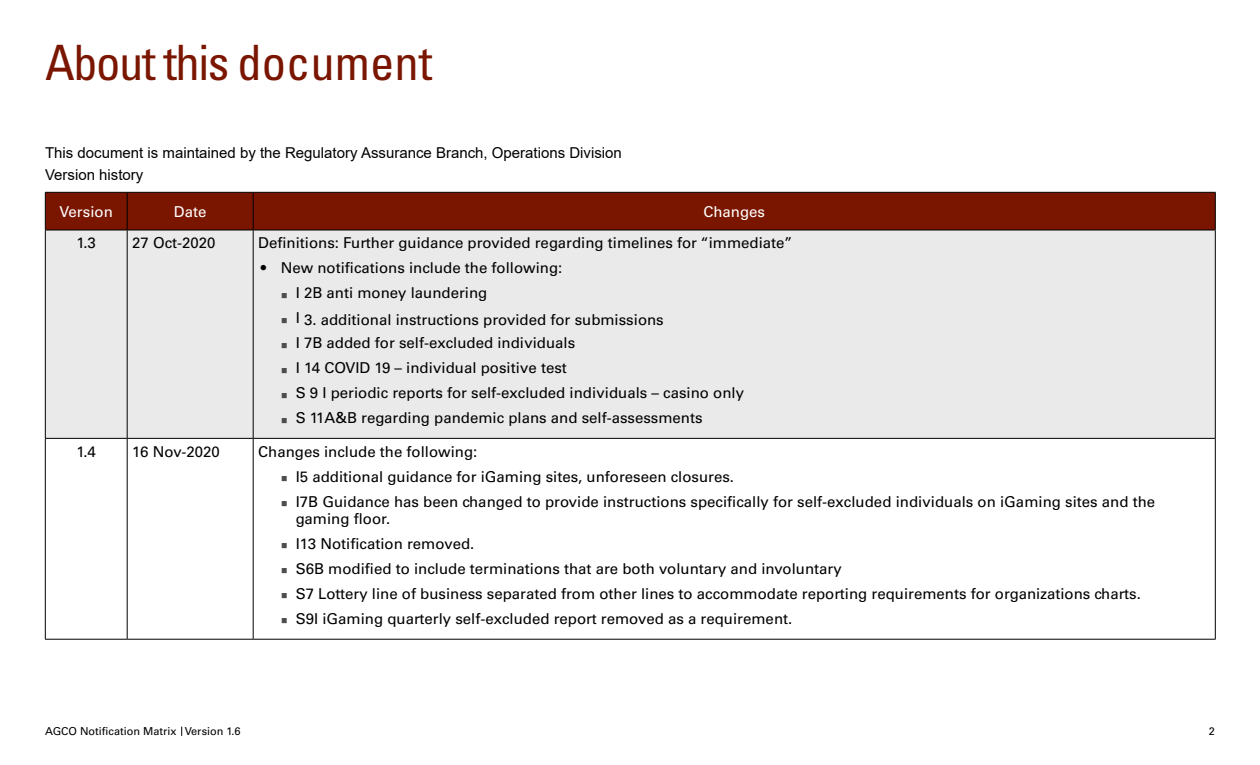
<style>
.page{position:relative;width:1260px;height:765px;background:#fff}
.page>*{position:absolute;margin:0;border:0;box-sizing:border-box;transform-origin:0 0}
.Page_Headers{font:condensed 48.75px "Univers LT Std";letter-spacing:-.015em;color:#7a1600}
.Body_Copy{font:15px/17.5px "Univers LT Std";color:#000}
.Body_Copy-2{font:15px "Arial";color:#000}
.Body_Copy-3{font:15px "Univers LT Std";color:#fff}
.t1{font:11px "Univers LT Std";color:#000}
.s1{font-family:"Minion Pro";font-size:17.5px;color:#4d4d4f}
</style>
<div class="page">
<div style="left:46px;top:193px;width:1169px;height:37px;background:#7a1600"></div>
<div style="left:46px;top:231px;width:1169px;height:207px;background:#eaeaeb"></div>
<hr style="left:45px;top:192px;width:82px;height:1px;background:#000">
<hr style="left:45px;top:193px;width:1px;height:37px;background:#000">
<hr style="left:127px;top:192px;width:126px;height:1px;background:#000">
<hr style="left:127px;top:193px;width:1px;height:37px;background:#000">
<hr style="left:253px;top:192px;width:963px;height:1px;background:#000">
<hr style="left:253px;top:193px;width:1px;height:37px;background:#000">
<hr style="left:1215px;top:193px;width:1px;height:37px;background:#000">
<hr style="left:45px;top:230px;width:82px;height:1px;background:#000">
<hr style="left:45px;top:230px;width:1px;height:208px;background:#000">
<hr style="left:127px;top:230px;width:126px;height:1px;background:#000">
<hr style="left:127px;top:230px;width:1px;height:208px;background:#000">
<hr style="left:253px;top:230px;width:963px;height:1px;background:#000">
<hr style="left:253px;top:230px;width:1px;height:208px;background:#000">
<hr style="left:1215px;top:230px;width:1px;height:208px;background:#000">
<hr style="left:45px;top:438px;width:82px;height:1px;background:#000">
<hr style="left:45px;top:439px;width:1px;height:200px;background:#000">
<hr style="left:127px;top:438px;width:126px;height:1px;background:#000">
<hr style="left:127px;top:439px;width:1px;height:200px;background:#000">
<hr style="left:253px;top:438px;width:963px;height:1px;background:#000">
<hr style="left:253px;top:439px;width:1px;height:200px;background:#000">
<hr style="left:1215px;top:439px;width:1px;height:200px;background:#000">
<hr style="left:45px;top:639px;width:82px;height:1px;background:#000">
<hr style="left:127px;top:639px;width:126px;height:1px;background:#000">
<hr style="left:253px;top:639px;width:963px;height:1px;background:#000">
<h2 class="Page_Headers" style="left:45px;top:32px;width:389px">About this document</h2>
<p class="Body_Copy-2" style="left:45px;top:142px;width:578px">This document is maintained by the Regulatory Assurance Branch, Operations Division</p>
<p class="Body_Copy-2" style="left:45px;top:164px;width:100px">Version history</p>
<p class="Body_Copy-3" style="left:60px;top:202px;width:55px">Version</p>
<p class="Body_Copy-3" style="left:174px;top:202px;width:34px">Date</p>
<p class="Body_Copy-3" style="left:703px;top:202px;width:63px">Changes</p>
<p class="Body_Copy" style="left:77px;top:234px;width:21px">1.3</p>
<p class="Body_Copy" style="left:132px;top:234px;width:85px">27 Oct-2020</p>
<p class="Body_Copy" style="left:258px;top:234px;width:536px">Definitions: Further guidance provided regarding timelines for “immediate”</p>
<p class="Body_Copy" style="left:261px;top:259px;width:303px">• New notifications include the following:</p>
<p class="Body_Copy" style="left:281px;top:284px;width:208px"><span class="s1">■</span> I 2B anti money laundering</p>
<p class="Body_Copy" style="left:281px;top:311px;width:385px"><span class="s1">■</span> I 3. additional instructions provided for submissions</p>
<p class="Body_Copy" style="left:281px;top:334px;width:296px"><span class="s1">■</span> I 7B added for self-excluded individuals</p>
<p class="Body_Copy" style="left:281px;top:359px;width:288px"><span class="s1">■</span> I 14 COVID 19 – individual positive test</p>
<p class="Body_Copy" style="left:281px;top:384px;width:465px"><span class="s1">■</span> S 9 I periodic reports for self-excluded individuals – casino only</p>
<p class="Body_Copy" style="left:281px;top:409px;width:423px"><span class="s1">■</span> S 11A&amp;B regarding pandemic plans and self-assessments</p>
<p class="Body_Copy" style="left:77px;top:443px;width:21px">1.4</p>
<p class="Body_Copy" style="left:132px;top:443px;width:89px">16 Nov-2020</p>
<p class="Body_Copy" style="left:258px;top:443px;width:221px">Changes include the following:</p>
<p class="Body_Copy" style="left:281px;top:468px;width:455px"><span class="s1">■</span> I5 additional guidance for iGaming sites, unforeseen closures.</p>
<p class="Body_Copy" style="left:296px;top:493px;width:861px;text-indent:-15px"><span class="s1">■</span> I7B Guidance has been changed to provide instructions specifically for self-excluded individuals on iGaming sites and the gaming floor.</p>
<p class="Body_Copy" style="left:281px;top:535px;width:195px"><span class="s1">■</span> I13 Notification removed.</p>
<p class="Body_Copy" style="left:281px;top:560px;width:562px"><span class="s1">■</span> S6B modified to include terminations that are both voluntary and involuntary</p>
<p class="Body_Copy" style="left:281px;top:585px;width:862px"><span class="s1">■</span> S7 Lottery line of business separated from other lines to accommodate reporting requirements for organizations charts.</p>
<p class="Body_Copy" style="left:281px;top:610px;width:513px"><span class="s1">■</span> S9I iGaming quarterly self-excluded report removed as a requirement.</p>
<p class="t1" style="left:45px;top:724px;width:197px">AGCO Notification Matrix Version 1.6</p>
<p class="t1" style="left:1209px;top:724px;width:8px">2</p>
</div>
